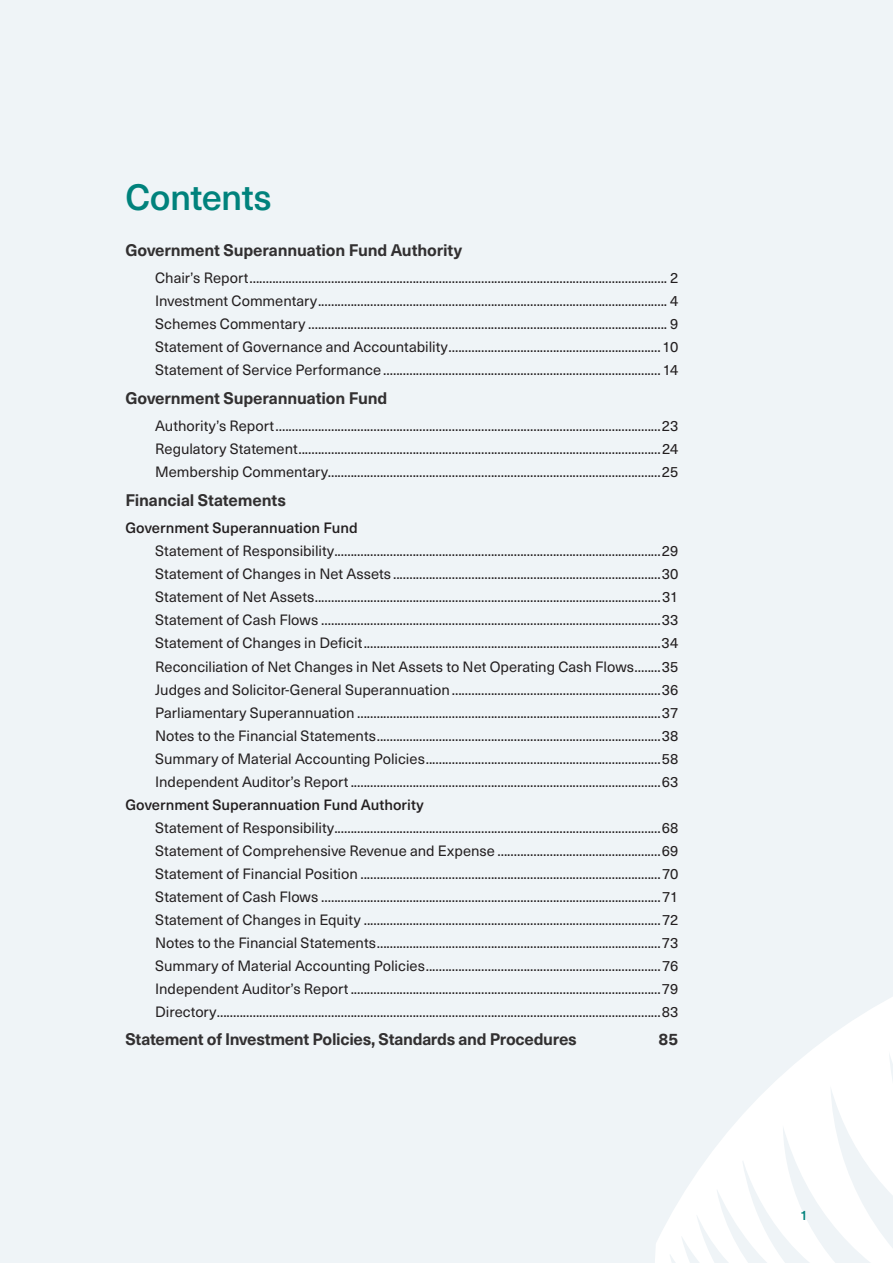
<style>
.page{position:relative;width:893px;height:1263px;background:#eff4f7}
.page>*{position:absolute;margin:0;border:0;box-sizing:border-box;transform-origin:0 0}
.t1{font:500 36px "Neue Haas Unica W1 G";letter-spacing:-.02em;color:#00827c}
.t2{font:700 16.5px "Neue Haas Unica W1 G";letter-spacing:-.015em;color:#323031}
.t3{font:14.7px/23px "Neue Haas Unica W1 G";color:#231f20;text-align:justify}
.t4{font:500 14.7px "Neue Haas Unica W1 G";color:#231f20}
.t5{font:500 13.5px "Neue Haas Unica W1 G";color:#00827c}
</style>
<div class="page">
<svg style="left:655px;top:997px;width:238px;height:266px;fill:#fefefe"></svg>
<h1 class="t1" style="left:125px;top:171px;width:148px">Contents</h1>
<p class="t2" style="left:125px;top:238px;width:338px">Government Superannuation Fund Authority</p>
<p class="t3" style="left:155px;top:266px;width:525px">Chair’s Report................................................................................................................................ 2<br>Investment Commentary........................................................................................................... 4<br>Schemes Commentary .............................................................................................................. 9<br>Statement of Governance and Accountability.................................................................10<br>Statement of Service Performance .....................................................................................14</p>
<p class="t2" style="left:125px;top:386px;width:263px">Government Superannuation Fund</p>
<p class="t3" style="left:155px;top:414px;width:524px">Authority’s Report......................................................................................................................23<br>Regulatory Statement...............................................................................................................24<br>Membership Commentary......................................................................................................25</p>
<p class="t2" style="left:125px;top:488px;width:162px">Financial Statements</p>
<p class="t4" style="left:125px;top:517px;width:234px">Government Superannuation Fund</p>
<p class="t3" style="left:155px;top:539px;width:524px">Statement of Responsibility....................................................................................................29<br>Statement of Changes in Net Assets ..................................................................................30<br>Statement of Net Assets..........................................................................................................31<br>Statement of Cash Flows ........................................................................................................33<br>Statement of Changes in Deficit...........................................................................................34<br>Reconciliation of Net Changes in Net Assets to Net Operating Cash Flows........35<br>Judges and Solicitor-General Superannuation................................................................36<br>Parliamentary Superannuation .............................................................................................37<br>Notes to the Financial Statements.......................................................................................38<br>Summary of Material Accounting Policies........................................................................58<br>Independent Auditor’s Report...............................................................................................63</p>
<p class="t4" style="left:125px;top:793px;width:300px">Government Superannuation Fund Authority</p>
<p class="t3" style="left:155px;top:815px;width:525px">Statement of Responsibility....................................................................................................68<br>Statement of Comprehensive Revenue and Expense ..................................................69<br>Statement of Financial Position ............................................................................................70<br>Statement of Cash Flows ........................................................................................................71<br>Statement of Changes in Equity ...........................................................................................72<br>Notes to the Financial Statements.......................................................................................73<br>Summary of Material Accounting Policies........................................................................76<br>Independent Auditor’s Report...............................................................................................79<br>Directory........................................................................................................................................83</p>
<p class="t2" style="left:125px;top:1027px;width:453px">Statement of Investment Policies, Standards and Procedures</p>
<p class="t2" style="left:659px;top:1027px;width:21px">85</p>
<p class="t5" style="left:800px;top:1204px;width:9px">1</p>
</div>
